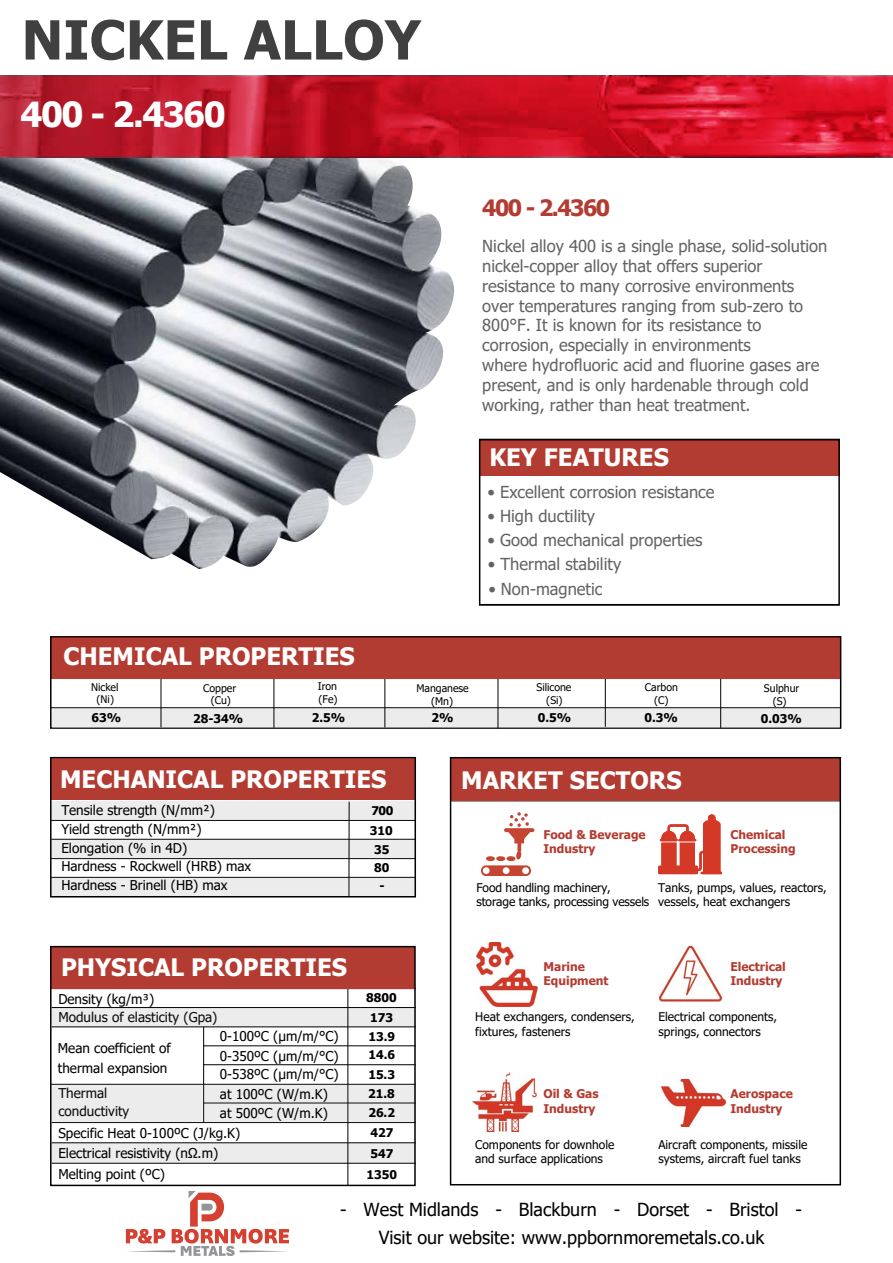
<style>
.page{position:relative;width:893px;height:1263px;background:#fff}
.page>*{position:absolute;margin:0;border:0;box-sizing:border-box;transform-origin:0 0}
.t1{font:700 54px "Tahoma";letter-spacing:.005em;color:#404040}
.t2{font:700 34.5px "Tahoma";letter-spacing:-.045em;color:#fff}
.t3{font:700 24px "Tahoma";color:#fff}
.t4{font:700 22.5px "Tahoma";letter-spacing:-.065em;color:#b33c32}
.t5{font:18px/28.5px "Tahoma";color:#000;text-align:center}
.t6{font:16.5px/19.8px "Tahoma";color:#636363}
.t7{font:13.5px/18.6px "Tahoma";color:#000}
.t8{font:12px/14.4px "Tahoma";color:#000}
.t9{font:700 12px/14.2px "Tahoma";color:#b33c32}
.t10{font:700 12px/18.8px "Tahoma";color:#000;text-align:center}
.t11{font:10.5px/13.2px "Tahoma";color:#000;text-align:center}
</style>
<div class="page">
<img style="left:0;top:157px;width:456px;height:412px">
<div style="left:52px;top:1143px;width:363px;height:20px;background:#ececec"></div>
<hr style="left:52px;top:988px;width:364px;height:1px;background:#000">
<div style="left:52px;top:1007px;width:364px;height:20px;background:#ececec"></div>
<hr style="left:52px;top:1007px;width:364px;height:1px;background:#000">
<hr style="left:52px;top:1026px;width:364px;height:1px;background:#000">
<hr style="left:203px;top:1045px;width:213px;height:1px;background:#000">
<hr style="left:203px;top:1064px;width:213px;height:1px;background:#000">
<hr style="left:203px;top:1027px;width:1px;height:95px;background:#000">
<hr style="left:52px;top:1142px;width:364px;height:1px;background:#000">
<hr style="left:52px;top:1163px;width:364px;height:1px;background:#000">
<hr style="left:348px;top:989px;width:1px;height:196px;background:#000">
<div style="left:52px;top:1084px;width:364px;height:39px;background:#ececec"></div>
<hr style="left:451px;top:801px;width:389px;height:1px;background:#000">
<svg style="left:658px;top:814px;width:64px;height:60px"></svg>
<svg style="left:481px;top:812px;width:53px;height:64px"></svg>
<img style="left:0;top:75px;width:893px;height:82px">
<svg style="left:0;top:76px;width:893px;height:80px;background:#c71729"></svg>
<div style="left:52px;top:707px;width:788px;height:20px;background:linear-gradient(to right,#eaeaea,#ececec)"></div>
<hr style="left:385px;top:661px;width:1px;height:66px;background:#000">
<hr style="left:605px;top:660px;width:1px;height:67px;background:#000">
<hr style="left:274px;top:661px;width:1px;height:67px;background:#000">
<hr style="left:720px;top:662px;width:1px;height:66px;background:#000">
<hr style="left:161px;top:661px;width:1px;height:66px;background:#000">
<hr style="left:51px;top:858px;width:364px;height:1px;background:#000">
<hr style="left:51px;top:820px;width:364px;height:1px;background:#000">
<div style="left:51px;top:839px;width:364px;height:19px;background:#ececec"></div>
<div style="left:51px;top:801px;width:364px;height:19px;background:#ececec"></div>
<hr style="left:349px;top:802px;width:1px;height:94px;background:#000">
<div style="left:51px;top:877px;width:364px;height:19px;background:#ececec"></div>
<div style="left:480px;top:439px;width:359px;height:36px;background:#b33c32"></div>
<div style="left:450px;top:758px;width:391px;height:43px;background:#b33c32"></div>
<div style="left:51px;top:757px;width:364px;height:43px;background:#b33c32"></div>
<div style="left:50px;top:946px;width:365px;height:42px;background:#b33c32"></div>
<div style="left:450px;top:757px;width:391px;height:428px;border:2px solid #000"></div>
<div style="left:479px;top:439px;width:361px;height:167px;border:2px solid #000"></div>
<div style="left:50px;top:757px;width:366px;height:140px;border:1px solid #000"></div>
<div style="left:50px;top:946px;width:366px;height:240px;border:2px solid #000"></div>
<hr style="left:498px;top:662px;width:1px;height:66px;background:#000">
<div style="left:51px;top:636px;width:790px;height:43px;background:#b33c32"></div>
<div style="left:50px;top:636px;width:791px;height:93px;border:1px solid #000"></div>
<img style="left:476px;top:943px;width:61px;height:63px">
<img style="left:659px;top:946px;width:63px;height:55px">
<img style="left:473px;top:1072px;width:63px;height:59px">
<img style="left:662px;top:1079px;width:63px;height:47px">
<img style="left:125px;top:1191px;width:165px;height:65px">
<h1 class="t1" style="left:22px;top:2px;width:401px">NICKEL ALLOY</h1>
<h2 class="t2" style="left:21px;top:90px;width:207px">400 - 2.4360</h2>
<h3 class="t3" style="left:64px;top:640px;width:293px">CHEMICAL PROPERTIES</h3>
<h3 class="t4" style="left:482px;top:192px;width:129px">400 - 2.4360</h3>
<p class="t6" style="left:482px;top:237px;width:347px">Nickel alloy 400 is a single phase, solid-solution nickel-copper alloy that offers superior resistance to many corrosive environments over temperatures ranging from sub-zero to 800°F. It is known for its resistance to corrosion, especially in environments<br>where hydrofluoric acid and fluorine gases are present, and is only hardenable through cold working, rather than heat treatment.</p>
<h3 class="t3" style="left:489px;top:441px;width:181px">KEY FEATURES</h3>
<p class="t6" style="left:487px;top:483px;width:229px">• Excellent corrosion resistance</p>
<p class="t6" style="left:487px;top:507px;width:109px">• High ductility</p>
<p class="t6" style="left:487px;top:531px;width:217px">• Good mechanical properties</p>
<p class="t6" style="left:488px;top:555px;width:135px">• Thermal stability</p>
<p class="t6" style="left:488px;top:580px;width:116px">• Non-magnetic</p>
<p class="t11" style="left:318px;top:680px;width:21px;text-align:left">Iron (Fe)</p>
<p class="t11" style="left:645px;top:681px;width:34px">Carbon (C)</p>
<p class="t11" style="left:91px;top:682px;width:29px;line-height:12.3px">Nickel (Ni)</p>
<p class="t11" style="left:416px;top:682px;width:54px">Manganese (Mn)</p>
<p class="t11" style="left:536px;top:681px;width:36px">Silicone (Si)</p>
<p class="t11" style="left:764px;top:682px;width:37px">Sulphur (S)</p>
<p class="t10" style="left:312px;top:708px;width:35px">2.5%</p>
<p class="t10" style="left:761px;top:709px;width:43px">0.03%</p>
<p class="t11" style="left:203px;top:683px;width:34px;line-height:11.9px">Copper (Cu)</p>
<p class="t10" style="left:91px;top:709px;width:31px">63%</p>
<p class="t10" style="left:193px;top:709px;width:52px">28-34%</p>
<p class="t10" style="left:432px;top:709px;width:24px">2%</p>
<p class="t10" style="left:538px;top:708px;width:35px">0.5%</p>
<p class="t10" style="left:644px;top:709px;width:35px">0.3%</p>
<h3 class="t3" style="left:60px;top:762px;width:328px">MECHANICAL PROPERTIES</h3>
<h3 class="t3" style="left:461px;top:763px;width:222px">MARKET SECTORS</h3>
<p class="t7" style="left:61px;top:802px;width:155px">Tensile strength (N/mm²)</p>
<p class="t7" style="left:61px;top:839px;width:191px">Elongation (% in 4D)<br>Hardness - Rockwell (HRB) max<br>Hardness - Brinell (HB) max</p>
<p class="t10" style="left:370px;top:802px;width:25px">700<br>310<br>35<br>80<br>-</p>
<h3 class="t3" style="left:61px;top:950px;width:288px">PHYSICAL PROPERTIES</h3>
<p class="t7" style="left:58px;top:990px;width:161px">Density (kg/m³)<br>Modulus of elasticity (Gpa)</p>
<p class="t7" style="left:58px;top:1038px;width:114px;line-height:20.2px">Mean coefficient of thermal expansion</p>
<p class="t7" style="left:58px;top:1085px;width:72px;line-height:18.1px">Thermal conductivity</p>
<p class="t7" style="left:220px;top:1028px;width:120px;text-align:justify">0-100ºC (μm/m/°C)<br>0-350ºC (μm/m/°C)<br>0-538ºC (μm/m/°C)</p>
<p class="t7" style="left:220px;top:1104px;width:109px">at 500ºC (W/m.K)</p>
<p class="t7" style="left:220px;top:1085px;width:109px">at 100ºC (W/m.K)</p>
<p class="t7" style="left:58px;top:1123px;width:183px;line-height:20.5px">Specific Heat 0-100ºC (J/kg.K)<br>Electrical resistivity (nΩ.m)<br>Melting point (ºC)</p>
<p class="t10" style="left:366px;top:988px;width:32px;text-align:left">8800<br>173<br>13.9<br>14.6</p>
<p class="t10" style="left:368px;top:1065px;width:28px;line-height:19.5px;text-align:justify">15.3<br>21.8<br>26.2<br>427</p>
<p class="t10" style="left:366px;top:1144px;width:32px;line-height:21.1px">547<br>1350</p>
<p class="t9" style="left:543px;top:827px;width:104px;line-height:14.7px">Food &amp; Beverage<br>Industry</p>
<p class="t9" style="left:730px;top:827px;width:67px;line-height:14.7px">Chemical<br>Processing</p>
<p class="t8" style="left:476px;top:881px;width:174px">Food handling machinery, storage tanks, processing vessels</p>
<p class="t8" style="left:658px;top:881px;width:170px">Tanks, pumps, values, reactors, vessels, heat exchangers</p>
<p class="t9" style="left:543px;top:960px;width:67px">Marine<br>Equipment</p>
<p class="t9" style="left:730px;top:960px;width:57px">Electrical<br>Industry</p>
<p class="t8" style="left:475px;top:1010px;width:161px">Heat exchangers, condensers, fixtures, fasteners</p>
<p class="t8" style="left:658px;top:1010px;width:120px">Electrical components, springs, connectors</p>
<p class="t9" style="left:543px;top:1087px;width:57px">Oil &amp; Gas<br>Industry</p>
<p class="t9" style="left:730px;top:1087px;width:64px">Aerospace<br>Industry</p>
<p class="t8" style="left:475px;top:1138px;width:141px">Components for downhole and surface applications</p>
<p class="t8" style="left:658px;top:1138px;width:151px">Aircraft components, missile systems, aircraft fuel tanks</p>
<p class="t5" style="left:340px;top:1196px;width:463px">- West Midlands - Blackburn - Dorset - Bristol -<br>Visit our website: www.ppbornmoremetals.co.uk</p>
</div>
